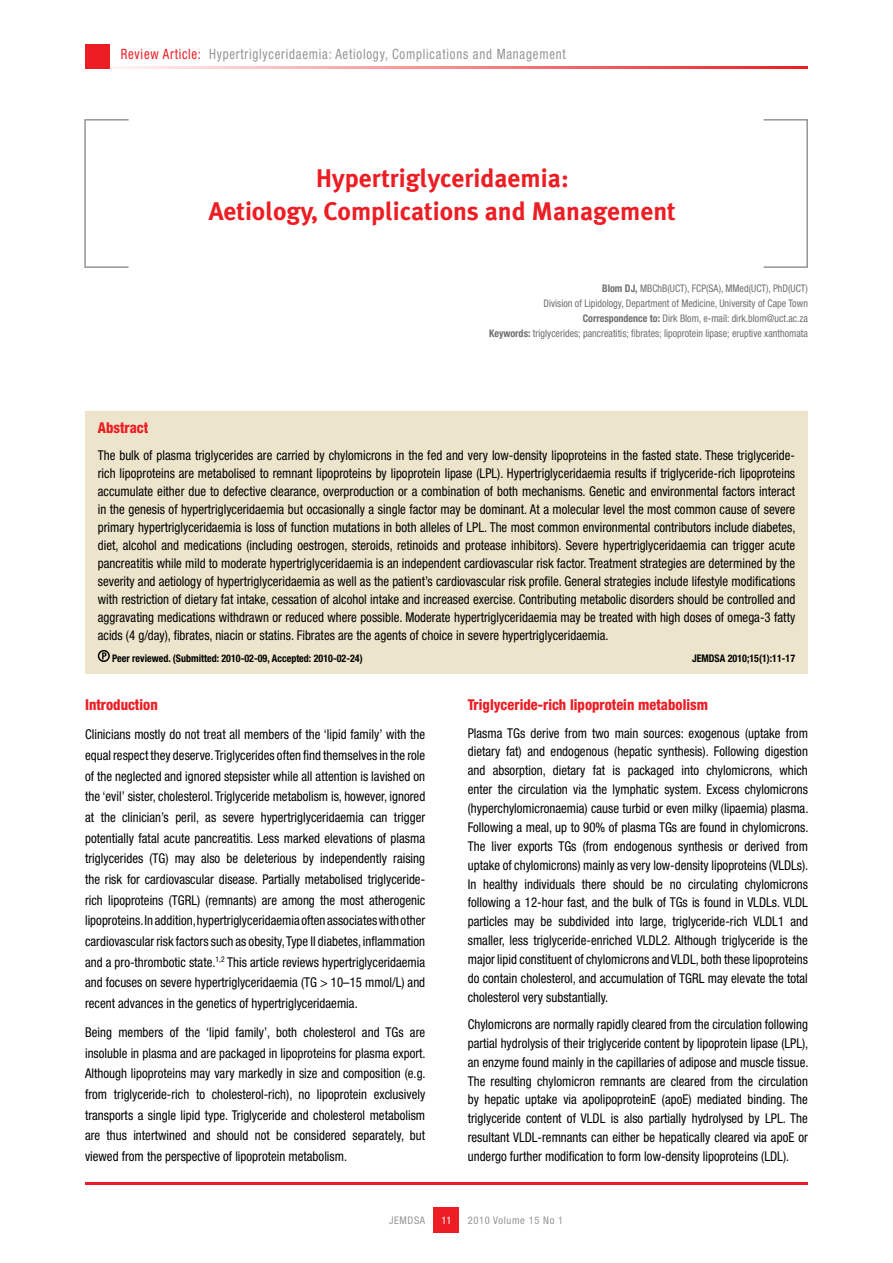
<style>
.page{position:relative;width:893px;height:1263px;background:#fff}
.page>*{position:absolute;margin:0;border:0;box-sizing:border-box;transform-origin:0 0}
.t1{font:700 25.5px/33px "Meta Plus";color:#ed1d24;text-align:center}
.t2{font:800 condensed 15px "Helvetica Neue LT Std";color:#ed1d24;scale:.95 1}
.t3{font:condensed 14.25px "Helvetica Neue LT Std";letter-spacing:.06em;color:#939598;scale:.9 1}
.t4{font:condensed 13.5px/18.9px "Helvetica Neue LT Std";color:#000;text-align:justify;scale:.95 1}
.t5{font:condensed 10.5px/15px "Helvetica Neue LT Std";color:#6d6e71;text-align:right;scale:.95 1}
.t6{font:700 condensed 10.5px "Helvetica Neue LT Std";color:#000;scale:.95 1}
.t7{font:condensed 10.5px "Helvetica Neue LT Std";letter-spacing:.06em;color:#939598}
.t8{font:condensed 10.5px "Helvetica Neue LT Std";color:#fff}
.s1{color:#ed1d24}
.s2{font-weight:700}
</style>
<div class="page">
<div style="left:434px;top:1208px;width:25px;height:25px;background:#ed1d24"></div>
<hr style="left:85px;top:1182px;width:723px;height:2px;background:#ed1d24">
<hr style="left:85px;top:66px;width:723px;height:2px;background:#ed1d24">
<div style="left:763px;top:119px;width:45px;height:149px;border:2px solid #939598"></div>
<div style="left:84px;top:119px;width:45px;height:149px;border:2px solid #939598"></div>
<div style="left:85px;top:44px;width:24px;height:24px;background:#ed1d24"></div>
<div style="left:85px;top:412px;width:723px;height:262px;background:#ece4cb"></div>
<div style="left:98px;top:650px;width:12px;height:12px;border:2px solid #000;border-radius:50%"></div>
<svg style="left:102px;top:652px;width:4px;height:7px"></svg>
<p class="t3" style="left:121px;top:46px;width:496px"><span class="s1">Review Article:</span> Hypertriglyceridaemia: Aetiology, Complications and Management</p>
<h1 class="t1" style="left:209px;top:161px;width:469px">Hypertriglyceridaemia:<br>Aetiology, Complications and Management</h1>
<p class="t5" style="left:489px;top:281px;width:337px"><span class="s2">Blom DJ,</span> MBChB(UCT), FCP(SA), MMed(UCT), PhD(UCT)<br>Division of Lipidology, Department of Medicine, University of Cape Town <span class="s2">Correspondence to:</span> Dirk Blom, e-mail: dirk.blom@uct.ac.za<br><span class="s2">Keywords:</span> triglycerides; pancreatitis; fibrates; lipoprotein lipase; eruptive xanthomata</p>
<p class="t2" style="left:98px;top:419px;width:55px">Abstract</p>
<p class="t4" style="left:98px;top:446px;width:736px;line-height:18px">The bulk of plasma triglycerides are carried by chylomicrons in the fed and very low-density lipoproteins in the fasted state. These triglyceride&shy;rich lipoproteins are metabolised to remnant lipoproteins by lipoprotein lipase (LPL). Hypertriglyceridaemia results if triglyceride-rich lipoproteins accumulate either due to defective clearance, overproduction or a combination of both mechanisms. Genetic and environmental factors interact in the genesis of hypertriglyceridaemia but occasionally a single factor may be dominant. At a molecular level the most common cause of severe primary hypertriglyceridaemia is loss of function mutations in both alleles of LPL. The most common environmental contributors include diabetes, diet, alcohol and medications (including oestrogen, steroids, retinoids and protease inhibitors). Severe hypertriglyceridaemia can trigger acute pancreatitis while mild to moderate hypertriglyceridaemia is an independent cardiovascular risk factor. Treatment strategies are determined by the severity and aetiology of hypertriglyceridaemia as well as the patient’s cardiovascular risk profile. General strategies include lifestyle modifications with restriction of dietary fat intake, cessation of alcohol intake and increased exercise. Contributing metabolic disorders should be controlled and aggravating medications withdrawn or reduced where possible. Moderate hypertriglyceridaemia may be treated with high doses of omega-3 fatty acids (4 g/day), fibrates, niacin or statins. Fibrates are the agents of choice in severe hypertriglyceridaemia.</p>
<p class="t6" style="left:112px;top:652px;width:265px">Peer reviewed. (Submitted: 2010-02-09, Accepted: 2010-02-24)</p>
<p class="t6" style="left:692px;top:652px;width:110px">JEMDSA 2010;15(1):11-17</p>
<p class="t2" style="left:85px;top:696px;width:78px">Introduction</p>
<p class="t4" style="left:85px;top:724px;width:360px;line-height:20.7px">Clinicians mostly do not treat all members of the ‘lipid family’ with the equal respect they deserve. Triglycerides often find themselves in the role of the neglected and ignored stepsister while all attention is lavished on the ‘evil’ sister, cholesterol. Triglyceride metabolism is, however, ignored at the clinician’s peril, as severe hypertriglyceridaemia can trigger potentially fatal acute pancreatitis. Less marked elevations of plasma triglycerides (TG) may also be deleterious by independently raising the risk for cardiovascular disease. Partially metabolised triglyceride&shy;rich lipoproteins (TGRL) (remnants) are among the most atherogenic lipoproteins. In addition, hypertriglyceridaemia often associates with other cardiovascular risk factors such as obesity, Type II diabetes, inflammation and a pro-thrombotic state.<sup>1,2</sup> This article reviews hypertriglyceridaemia and focuses on severe hypertriglyceridaemia (TG &gt; 10–15 mmol/L) and recent advances in the genetics of hypertriglyceridaemia.</p>
<p class="t4" style="left:85px;top:1022px;width:360px;line-height:20.7px">Being members of the ‘lipid family’, both cholesterol and TGs are insoluble in plasma and are packaged in lipoproteins for plasma export.<br>Although lipoproteins may vary markedly in size and composition (e.g. from triglyceride-rich to cholesterol-rich), no lipoprotein exclusively transports a single lipid type. Triglyceride and cholesterol metabolism are thus intertwined and should not be considered separately, but viewed from the perspective of lipoprotein metabolism.</p>
<p class="t2" style="left:468px;top:696px;width:255px">Triglyceride-rich lipoprotein metabolism</p>
<p class="t4" style="left:468px;top:723px;width:360px">Plasma TGs derive from two main sources: exogenous (uptake from dietary fat) and endogenous (hepatic synthesis). Following digestion and absorption, dietary fat is packaged into chylomicrons, which enter the circulation via the lymphatic system. Excess chylomicrons (hyperchylomicronaemia) cause turbid or even milky (lipaemia) plasma.<br>Following a meal, up to 90% of plasma TGs are found in chylomicrons.<br>The liver exports TGs (from endogenous synthesis or derived from uptake of chylomicrons) mainly as very low-density lipoproteins (VLDLs).<br>In healthy individuals there should be no circulating chylomicrons following a 12-hour fast, and the bulk of TGs is found in VLDLs. VLDL particles may be subdivided into large, triglyceride-rich VLDL1 and smaller, less triglyceride-enriched VLDL2. Although triglyceride is the major lipid constituent of chylomicrons and VLDL, both these lipoproteins do contain cholesterol, and accumulation of TGRL may elevate the total cholesterol very substantially.</p>
<p class="t4" style="left:468px;top:1015px;width:360px">Chylomicrons are normally rapidly cleared from the circulation following partial hydrolysis of their triglyceride content by lipoprotein lipase (LPL), an enzyme found mainly in the capillaries of adipose and muscle tissue.<br>The resulting chylomicron remnants are cleared from the circulation by hepatic uptake via apolipoproteinE (apoE) mediated binding. The triglyceride content of VLDL is also partially hydrolysed by LPL. The resultant VLDL-remnants can either be hepatically cleared via apoE or undergo further modification to form low-density lipoproteins (LDL).</p>
<p class="t7" style="left:389px;top:1214px;width:38px">JEMDSA</p>
<p class="t7" style="left:468px;top:1214px;width:97px">2010 Volume 15 No 1</p>
<p class="t8" style="left:441px;top:1214px;width:12px">11</p>
</div>
